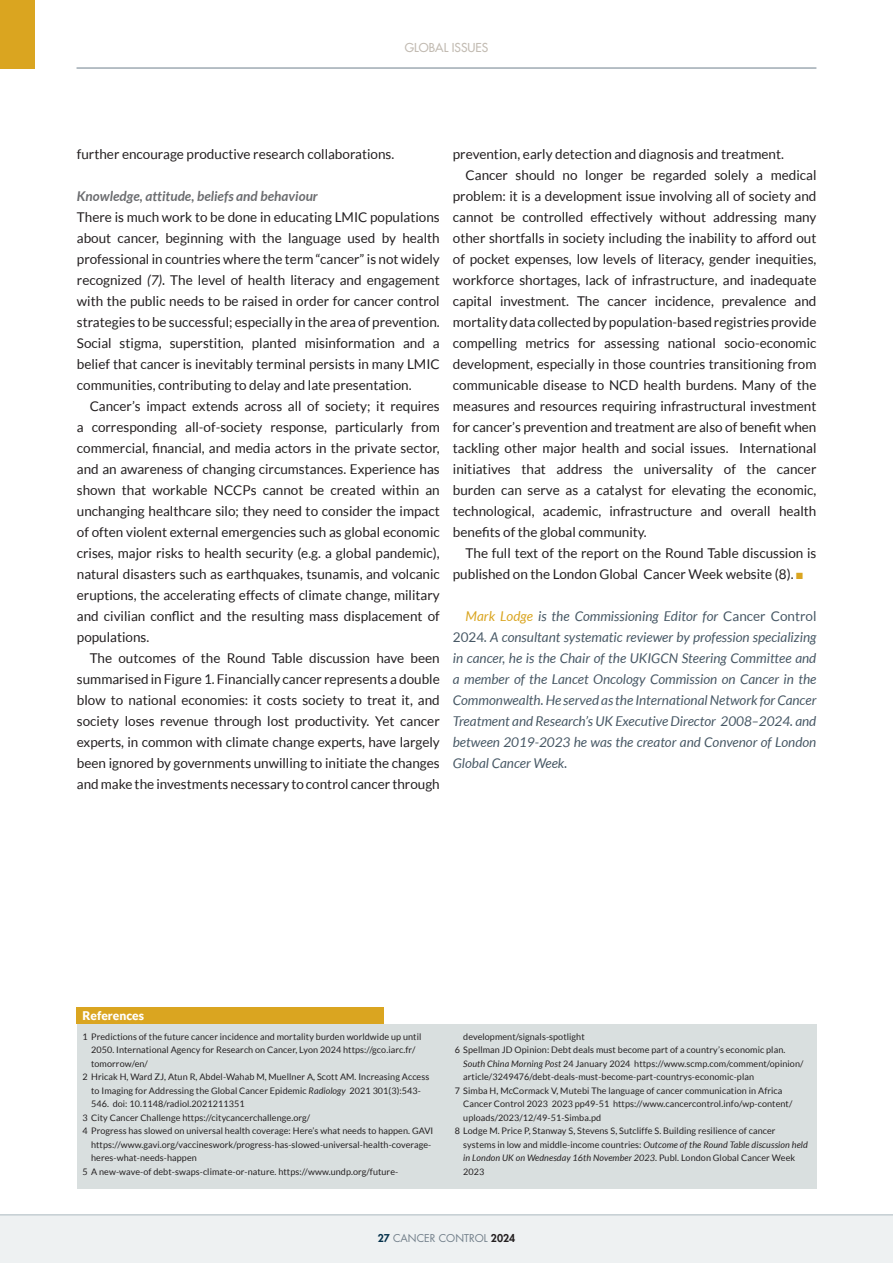
<style>
.page{position:relative;width:893px;height:1263px;background:#fff}
.page>*{position:absolute;margin:0;border:0;box-sizing:border-box;transform-origin:0 0}
.COPY_Indented{font:13.5px/21px "Lato";color:#231f20;text-align:justify}
.COPY_No_indent{font:13.5px/21px "Lato";color:#231f20;text-align:justify}
.Author_biogs_grey{font:italic 13.5px/21px "Lato";color:#475865;text-align:justify}
.SH_2{font:italic 700 13.5px "Lato";color:#6c6d70}
.t1{font:500 12px "Futura Std";color:#c2bbb2}
.t2{font:900 12px "Lato";color:#fff}
.t3{font:10.5px "Futura Std";color:#727f8a}
.REFS{font:9px/13.5px "Lato";letter-spacing:.01em;color:#231f20}
.s1{font-style:italic}
.s2{color:#daa520}
.s3{font-style:normal}
.s4{font-weight:800;color:#04314b}
.s5{font-weight:800;color:#231f20}
</style>
<div class="page">
<div style="left:0;top:1214px;width:893px;height:49px;background:#eef1f2"></div>
<div style="left:0;top:0;width:34px;height:69px;background:#daa520"></div>
<hr style="left:77px;top:67px;width:739px;height:2px;background:#9faab2">
<hr style="left:0;top:1214px;width:893px;height:1px;background:#c5ced3">
<div style="left:77px;top:1024px;width:739px;height:164px;background:#d9dfdf"></div>
<div style="left:77px;top:1007px;width:307px;height:17px;background:#daa520"></div>
<p class="t1" style="left:405px;top:40px;width:85px">GLOBAL ISSUES</p>
<p class="COPY_No_indent" style="left:77px;top:144px;width:319px">further encourage productive research collaborations.</p>
<p class="SH_2" style="left:77px;top:188px;width:242px">Knowledge, attitude, beliefs and behaviour</p>
<p class="COPY_No_indent" style="left:77px;top:207px;width:364px">There is much work to be done in educating LMIC populations about cancer, beginning with the language used by health professional in countries where the term “cancer” is not widely recognized <span class="s1">(7).</span> The level of health literacy and engagement with the public needs to be raised in order for cancer control strategies to be successful; especially in the area of prevention.<br>Social stigma, superstition, planted misinformation and a belief that cancer is inevitably terminal persists in many LMIC communities, contributing to delay and late presentation.</p>
<p class="COPY_Indented" style="left:77px;top:396px;width:364px;text-indent:13px">Cancer’s impact extends across all of society; it requires a corresponding all-of-society response, particularly from commercial, financial, and media actors in the private sector, and an awareness of changing circumstances. Experience has shown that workable NCCPs cannot be created within an unchanging healthcare silo; they need to consider the impact of often violent external emergencies such as global economic crises, major risks to health security (e.g. a global pandemic), natural disasters such as earthquakes, tsunamis, and volcanic eruptions, the accelerating effects of climate change, military and civilian conflict and the resulting mass displacement of populations.</p>
<p class="COPY_Indented" style="left:77px;top:648px;width:364px;text-indent:13px">The outcomes of the Round Table discussion have been summarised in Figure 1. Financially cancer represents a double blow to national economies: it costs society to treat it, and society loses revenue through lost productivity. Yet cancer experts, in common with climate change experts, have largely been ignored by governments unwilling to initiate the changes and make the investments necessary to control cancer through</p>
<p class="COPY_Indented" style="left:453px;top:144px;width:333px">prevention, early detection and diagnosis and treatment.</p>
<p class="COPY_Indented" style="left:453px;top:165px;width:365px;text-indent:13px">Cancer should no longer be regarded solely a medical problem: it is a development issue involving all of society and cannot be controlled effectively without addressing many other shortfalls in society including the inability to afford out of pocket expenses, low levels of literacy, gender inequities, workforce shortages, lack of infrastructure, and inadequate capital investment. The cancer incidence, prevalence and mortality data collected by population-based registries provide compelling metrics for assessing national socio-economic development, especially in those countries transitioning from communicable disease to NCD health burdens. Many of the measures and resources requiring infrastructural investment for cancer’s prevention and treatment are also of benefit when tackling other major health and social issues. International initiatives that address the universality of the cancer burden can serve as a catalyst for elevating the economic, technological, academic, infrastructure and overall health benefits of the global community.</p>
<p class="COPY_Indented" style="left:453px;top:543px;width:365px;text-indent:13px">The full text of the report on the Round Table discussion is published on the London Global Cancer Week website (8). <span class="s2">■</span></p>
<p class="Author_biogs_grey" style="left:453px;top:606px;width:365px;text-indent:13px"><span class="s2">Mark Lodge</span> is the Commissioning Editor for <span class="s3">Cancer Control 2024</span>. A consultant systematic reviewer by profession specializing in cancer, he is the Chair of the UKIGCN Steering Committee and a member of the Lancet Oncology Commission on Cancer in the Commonwealth. He served as the International Network for Cancer Treatment and Research’s UK Executive Director 2008–2024. and between 2019-2023 he was the creator and Convenor of London Global Cancer Week.</p>
<p class="t2" style="left:83px;top:1008px;width:63px">References</p>
<p class="REFS" style="left:91px;top:1030px;width:332px;text-indent:-9px">1 Predictions of the future cancer incidence and mortality burden worldwide up until<br>2050. International Agency for Research on Cancer, Lyon 2024 https://gco.iarc.fr/ tomorrow/en/</p>
<p class="REFS" style="left:91px;top:1070px;width:340px;text-indent:-9px">2 Hricak H, Ward ZJ, Atun R, Abdel-Wahab M, Muellner A, Scott AM. Increasing Access to Imaging for Addressing the Global Cancer Epidemic <span class="s1">Radiology</span> 2021 301(3):543-<br>546. doi: 10.1148/radiol.2021211351</p>
<p class="REFS" style="left:83px;top:1111px;width:229px">3 City Cancer Challenge https://citycancerchallenge.org/</p>
<p class="REFS" style="left:91px;top:1124px;width:344px;text-indent:-9px">4 Progress has slowed on universal health coverage: Here’s what needs to happen. GAVI https://www.gavi.org/vaccineswork/progress-has-slowed-universal-health-coverage&shy;heres-what-needs-happen</p>
<p class="REFS" style="left:83px;top:1165px;width:317px">5 A new-wave-of debt-swaps-climate-or-nature. https://www.undp.org/future-</p>
<p class="REFS" style="left:463px;top:1030px;width:123px">development/signals-spotlight</p>
<p class="REFS" style="left:463px;top:1043px;width:342px;text-indent:-9px">6 Spellman JD Opinion: Debt deals must become part of a country’s economic plan.<br><span class="s1">South China Morning Post</span> 24 January 2024 https://www.scmp.com/comment/opinion/ article/3249476/debt-deals-must-become-part-countrys-economic-plan</p>
<p class="REFS" style="left:463px;top:1084px;width:331px;text-indent:-9px">7 Simba H, McCormack V, Mutebi The language of cancer communication in Africa<br>Cancer Control 2023 2023 pp49-51 https://www.cancercontrol.info/wp-content/ uploads/2023/12/49-51-Simba.pd</p>
<p class="REFS" style="left:463px;top:1124px;width:346px;text-indent:-9px">8 Lodge M. Price P, Stanway S, Stevens S, Sutcliffe S. Building resilience of cancer systems in low and middle-income countries: <span class="s1">Outcome of the Round Table discussion held in London UK on Wednesday 16th November 2023</span>. Publ. London Global Cancer Week 2023</p>
<p class="t3" style="left:378px;top:1231px;width:139px"><span class="s4">27</span> CANCER CONTROL <span class="s5">2024</span></p>
</div>
